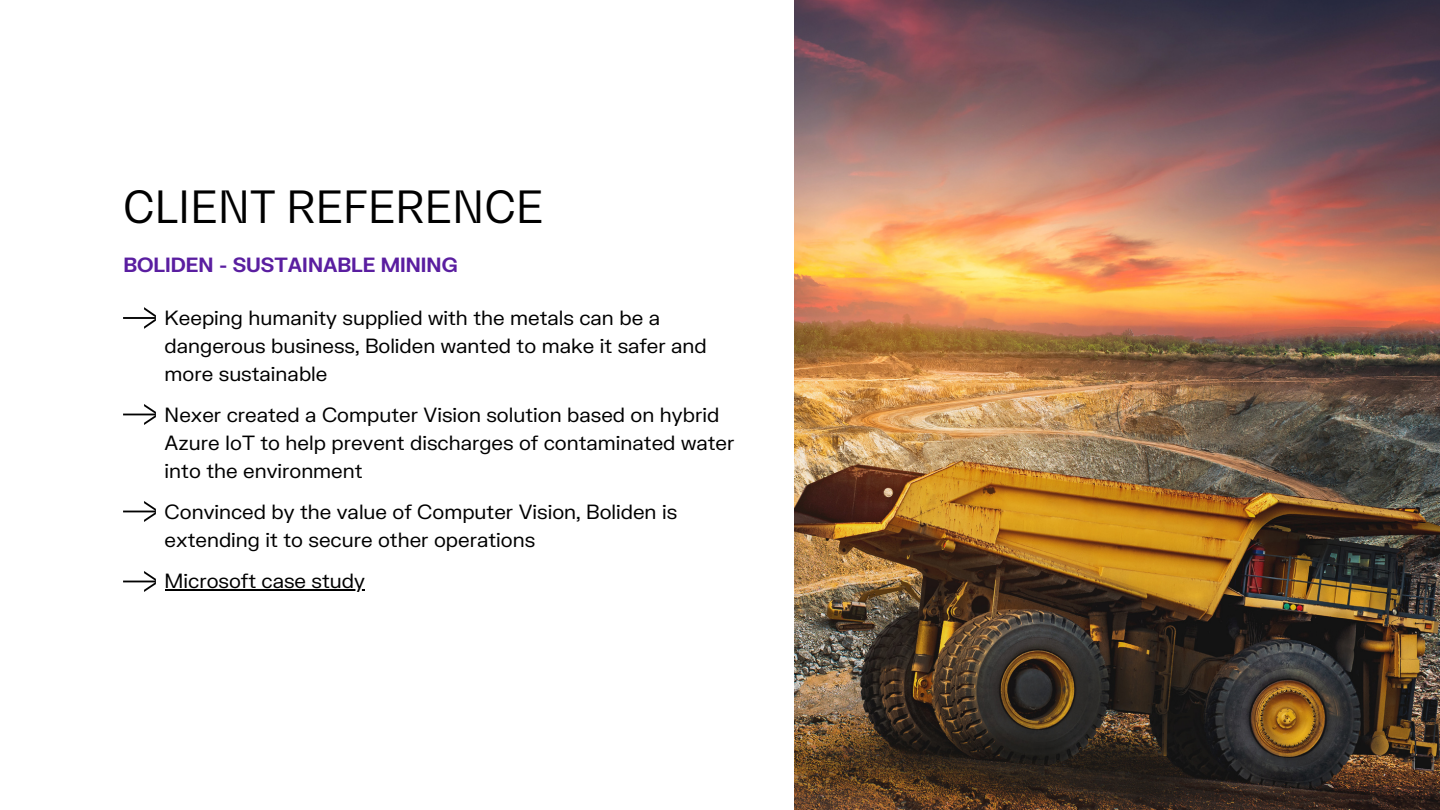
<style>
.page{position:relative;width:1440px;height:810px;background:#fff}
.page>*{position:absolute;margin:0;border:0;box-sizing:border-box;transform-origin:0 0}
.t1{font:44px "Bw Gradual";color:#000}
.t2{font:20px/27.8px "FK Grotesk";color:#000}
.t3{font:700 20px "FK Grotesk";color:#5a1ea0}
</style>
<div class="page">
<img style="left:795px;top:0;width:645px;height:810px">
<svg style="left:165px;top:589px;width:19px;height:2px"></svg>
<hr style="left:184px;top:589px;width:181px;height:2px;background:#000">
<img style="left:123px;top:571px;width:33px;height:21px">
<img style="left:123px;top:501px;width:33px;height:21px">
<img style="left:123px;top:404px;width:33px;height:21px">
<img style="left:123px;top:307px;width:33px;height:22px">
<h1 class="t1" style="left:123px;top:180px;width:422px">CLIENT REFERENCE</h1>
<p class="t3" style="left:123px;top:253px;width:336px">BOLIDEN - SUSTAINABLE MINING</p>
<p class="t2" style="left:165px;top:305px;width:544px">Keeping humanity supplied with the metals can be a dangerous business, Boliden wanted to make it safer and more sustainable</p>
<p class="t2" style="left:165px;top:402px;width:571px">Nexer created a Computer Vision solution based on hybrid<br>Azure IoT to help prevent discharges of contaminated water into the environment</p>
<p class="t2" style="left:165px;top:499px;width:514px">Convinced by the value of Computer Vision, Boliden is extending it to secure other operations</p>
<p class="t2" style="left:165px;top:568px;width:202px">Microsoft case study</p>
</div>
